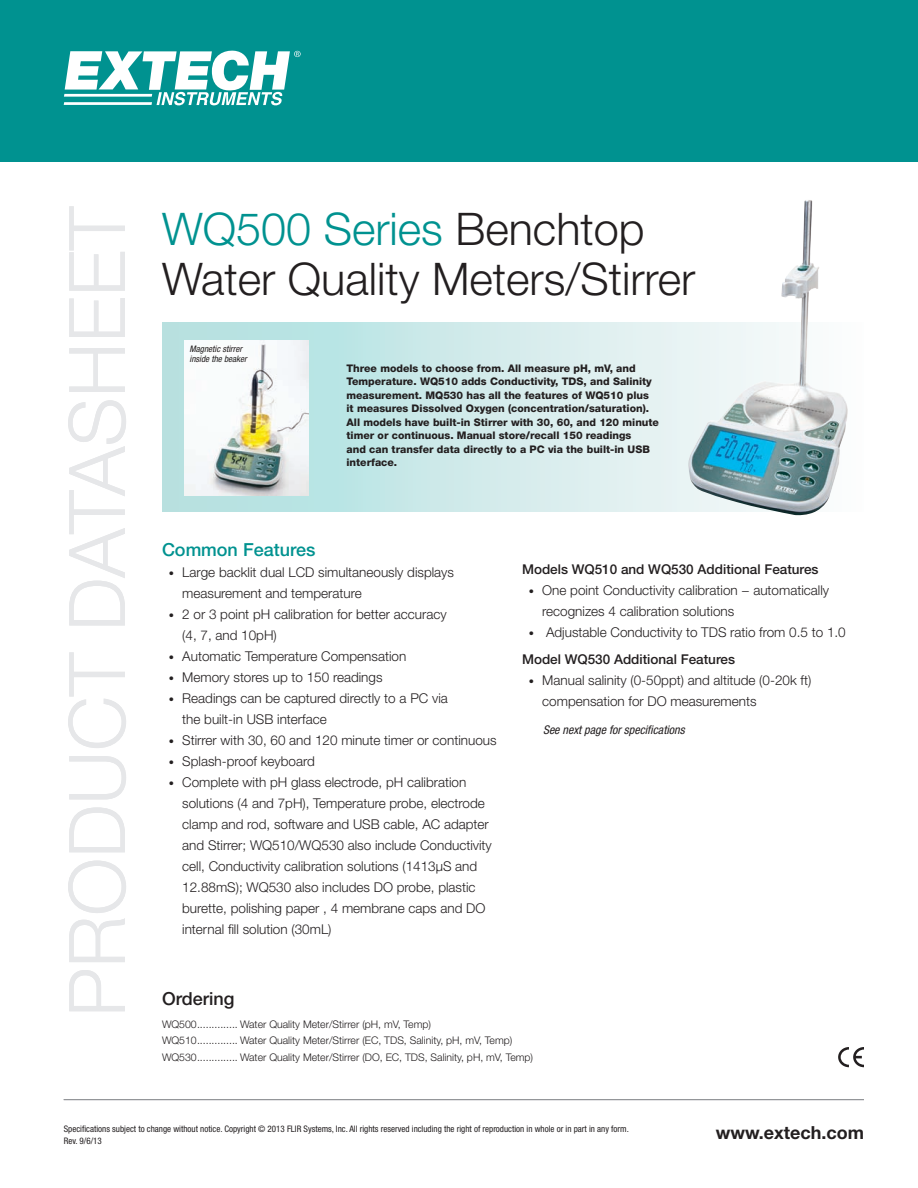
<style>
.page{position:relative;width:918px;height:1188px;background:#fff}
.page>*{position:absolute;margin:0;border:0;box-sizing:border-box;transform-origin:0 0}
.t1{font:300 78px "Helvetica Neue LT";color:#e6e7e9}
.t2{font:300 45px/49.5px "Helvetica Neue LT";color:#231f20}
.t3{font:500 18px "Helvetica Neue LT";color:#009290}
.t4{font:700 18px "Helvetica Neue LT";color:#231f20}
.t5{font:500 18px "Helvetica Neue LT";color:#231f20}
.t6{font:300 13.5px/21px "Helvetica Neue LT";color:#231f20}
.t7{font:500 13.5px "Helvetica Neue LT";color:#231f20}
.t8{font:italic condensed 12px "Helvetica Neue LT";color:#231f20}
.t9{font:800 10.5px/13.5px "Helvetica Neue LT";color:#231f20}
.t10{font:300 10.5px "Helvetica Neue LT";color:#231f20}
.t11{font:condensed 9px/12px "Helvetica Neue LT";color:#231f20}
.t12{font:italic condensed 9px/10.5px "Helvetica Neue LT";color:#231f20}
.s1{color:#009290}
.s2{font-size:10.5px}
</style>
<div class="page">
<div style="left:0;top:0;width:918px;height:162px;background:#009290"></div>
<svg style="left:64px;top:51px;width:237px;height:54px"></svg>
<hr style="left:64px;top:1099px;width:800px;height:1px;background:#939598">
<svg style="left:162px;top:323px;width:526px;height:189px;background:#cfeaea"></svg>
<img style="left:185px;top:340px;width:124px;height:156px">
<img style="left:688px;top:200px;width:160px;height:316px">
<svg style="left:838px;top:1047px;width:26px;height:20px"></svg>
<p class="t1" style="left:50px;top:1017px;width:812px;rotate:-90deg">PRODUCT DATASHEET</p>
<p class="t2" style="left:162px;top:204px;width:535px"><span class="s1">WQ500 Series</span> Benchtop<br>Water Quality Meters/Stirrer</p>
<p class="t12" style="left:190px;top:343px;width:59px">Magnetic stirrer inside the beaker</p>
<p class="t9" style="left:346px;top:361px;width:314px">Three models to choose from. All measure pH, mV, and Temperature. WQ510 adds Conductivity, TDS, and Salinity measurement. MQ530 has all the features of WQ510 plus<br>it measures Dissolved Oxygen (concentration/saturation).<br>All models have built-in Stirrer with 30, 60, and 120 minute timer or continuous. Manual store/recall 150 readings<br>and can transfer data directly to a PC via the built-in USB interface.</p>
<p class="t3" style="left:162px;top:539px;width:155px">Common Features</p>
<p class="t6" style="left:182px;top:561px;width:273px;text-indent:-14px"><span class="s2">•</span> Large backlit dual LCD simultaneously displays measurement and temperature</p>
<p class="t6" style="left:182px;top:603px;width:266px;text-indent:-14px"><span class="s2">•</span> 2 or 3 point pH calibration for better accuracy (4, 7, and 10pH)</p>
<p class="t6" style="left:169px;top:645px;width:239px"><span class="s2">•</span> Automatic Temperature Compensation</p>
<p class="t6" style="left:169px;top:666px;width:215px"><span class="s2">•</span> Memory stores up to 150 readings</p>
<p class="t6" style="left:182px;top:687px;width:267px;text-indent:-14px"><span class="s2">•</span> Readings can be captured directly to a PC via the built-in USB interface</p>
<p class="t6" style="left:169px;top:729px;width:329px"><span class="s2">•</span> Stirrer with 30, 60 and 120 minute timer or continuous</p>
<p class="t6" style="left:169px;top:750px;width:148px"><span class="s2">•</span> Splash-proof keyboard</p>
<p class="t6" style="left:182px;top:771px;width:311px;text-indent:-14px"><span class="s2">•</span> Complete with pH glass electrode, pH calibration solutions (4 and 7pH), Temperature probe, electrode clamp and rod, software and USB cable, AC adapter and Stirrer; WQ510/WQ530 also include Conductivity cell, Conductivity calibration solutions (1413µS and 12.88mS); WQ530 also includes DO probe, plastic burette, polishing paper , 4 membrane caps and DO internal fill solution (30mL)</p>
<p class="t7" style="left:522px;top:561px;width:298px">Models WQ510 and WQ530 Additional Features</p>
<p class="t6" style="left:542px;top:579px;width:288px;text-indent:-14px"><span class="s2">•</span> One point Conductivity calibration − automatically recognizes 4 calibration solutions</p>
<p class="t6" style="left:529px;top:621px;width:319px"><span class="s2">•</span> Adjustable Conductivity to TDS ratio from 0.5 to 1.0</p>
<p class="t7" style="left:522px;top:652px;width:215px">Model WQ530 Additional Features</p>
<p class="t6" style="left:542px;top:670px;width:271px;text-indent:-14px"><span class="s2">•</span> Manual salinity (0-50ppt) and altitude (0-20k ft) compensation for DO measurements</p>
<p class="t8" style="left:543px;top:723px;width:143px">See next page for specifications</p>
<p class="t5" style="left:162px;top:988px;width:74px">Ordering</p>
<p class="t10" style="left:162px;top:1018px;width:271px">WQ500.............. Water Quality Meter/Stirrer (pH, mV, Temp)</p>
<p class="t10" style="left:162px;top:1034px;width:352px">WQ510.............. Water Quality Meter/Stirrer (EC, TDS, Salinity, pH, mV, Temp)</p>
<p class="t10" style="left:162px;top:1051px;width:373px">WQ530.............. Water Quality Meter/Stirrer (DO, EC, TDS, Salinity, pH, mV, Temp)</p>
<p class="t11" style="left:64px;top:1123px;width:567px">Specifications subject to change without notice. Copyright © 2013 FLIR Systems, Inc. All rights reserved including the right of reproduction in whole or in part in any form.<br>Rev. 9/6/13</p>
<p class="t4" style="left:716px;top:1122px;width:150px">www.extech.com</p>
</div>
